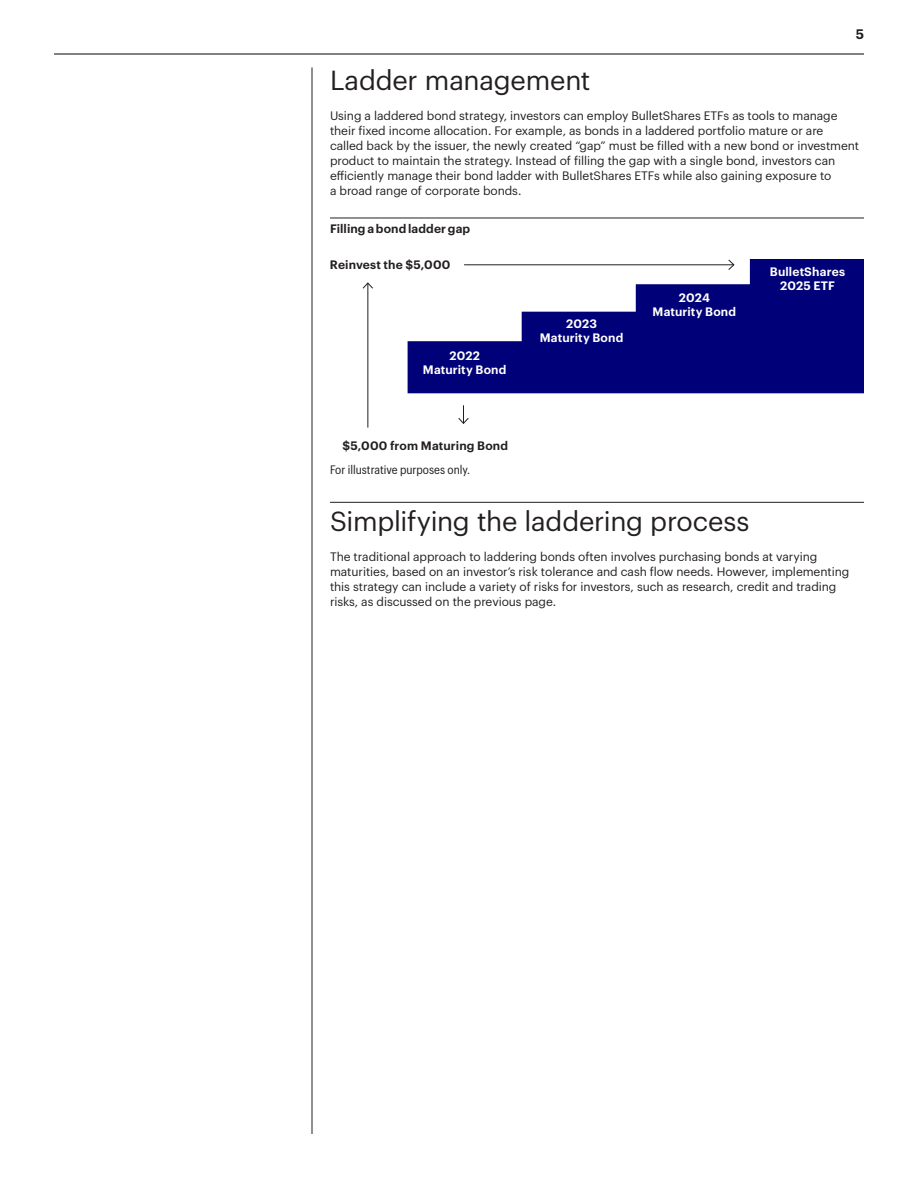
<style>
.page{position:relative;width:918px;height:1188px;background:#fff}
.page>*{position:absolute;margin:0;border:0;box-sizing:border-box;transform-origin:0 0}
.t1{font:27px "Graphik";letter-spacing:-.01em;color:#231f20}
.t2{font:600 13.5px "Graphik";color:#231f20}
.Body_copy{font:12px/15px "Graphik";letter-spacing:-.005em;color:#231f20}
.Planning_Title{font:600 12px/13.5px "Graphik";letter-spacing:.015em;color:#fff;text-align:center}
.Planning_Title-2{font:600 12px "Graphik";letter-spacing:.015em;color:#231f20}
.Sources_LC8_10_w_spa{font:12px "Graphik Compact";color:#231f20}
.NEW_Body_Copy{font:600 12px "Graphik";letter-spacing:.01em;color:#231f20}
</style>
<div class="page">
<hr style="left:54px;top:53px;width:810px;height:2px;background:#231f20">
<hr style="left:312px;top:68px;width:1px;height:1066px;background:#231f20">
<hr style="left:330px;top:502px;width:534px;height:1px;background:#231f20">
<svg style="left:408px;top:259px;width:456px;height:134px;fill:#000078"></svg>
<hr style="left:367px;top:283px;width:1px;height:145px;background:#231f20">
<svg style="left:362px;top:282px;width:11px;height:7px"></svg>
<hr style="left:464px;top:264px;width:270px;height:1px;background:#231f20">
<svg style="left:728px;top:259px;width:7px;height:12px"></svg>
<svg style="left:458px;top:405px;width:11px;height:19px"></svg>
<hr style="left:330px;top:218px;width:534px;height:1px;background:#231f20">
<p class="t1" style="left:330px;top:60px;width:262px">Ladder management</p>
<p class="t2" style="left:856px;top:24px;width:10px">5</p>
<p class="Body_copy" style="left:330px;top:107px;width:531px">Using a laddered bond strategy, investors can employ BulletShares ETFs as tools to manage their fixed income allocation. For example, as bonds in a laddered portfolio mature or are called back by the issuer, the newly created “gap” must be filled with a new bond or investment product to maintain the strategy. Instead of filling the gap with a single bond, investors can efficiently manage their bond ladder with BulletShares ETFs while also gaining exposure to<br>a broad range of corporate bonds.</p>
<p class="NEW_Body_Copy" style="left:330px;top:220px;width:142px">Filling a bond ladder gap</p>
<p class="Planning_Title-2" style="left:330px;top:256px;width:122px">Reinvest the $5,000</p>
<p class="Planning_Title" style="left:449px;top:348px;width:32px">2022</p>
<p class="Planning_Title" style="left:423px;top:361px;width:85px">Maturity Bond</p>
<p class="Planning_Title-2" style="left:343px;top:437px;width:167px">$5,000 from Maturing Bond</p>
<p class="Sources_LC8_10_w_spa" style="left:330px;top:461px;width:142px">For illustrative purposes only.</p>
<p class="Planning_Title" style="left:566px;top:316px;width:32px">2023</p>
<p class="Planning_Title" style="left:540px;top:330px;width:85px">Maturity Bond</p>
<p class="Planning_Title" style="left:679px;top:290px;width:33px">2024</p>
<p class="Planning_Title" style="left:653px;top:304px;width:85px">Maturity Bond</p>
<p class="Planning_Title" style="left:770px;top:264px;width:77px">BulletShares<br>2025 ETF</p>
<p class="t1" style="left:330px;top:501px;width:421px">Simplifying the laddering process</p>
<p class="Body_copy" style="left:330px;top:548px;width:521px">The traditional approach to laddering bonds often involves purchasing bonds at varying maturities, based on an investor’s risk tolerance and cash flow needs. However, implementing this strategy can include a variety of risks for investors, such as research, credit and trading risks, as discussed on the previous page.</p>
</div>
